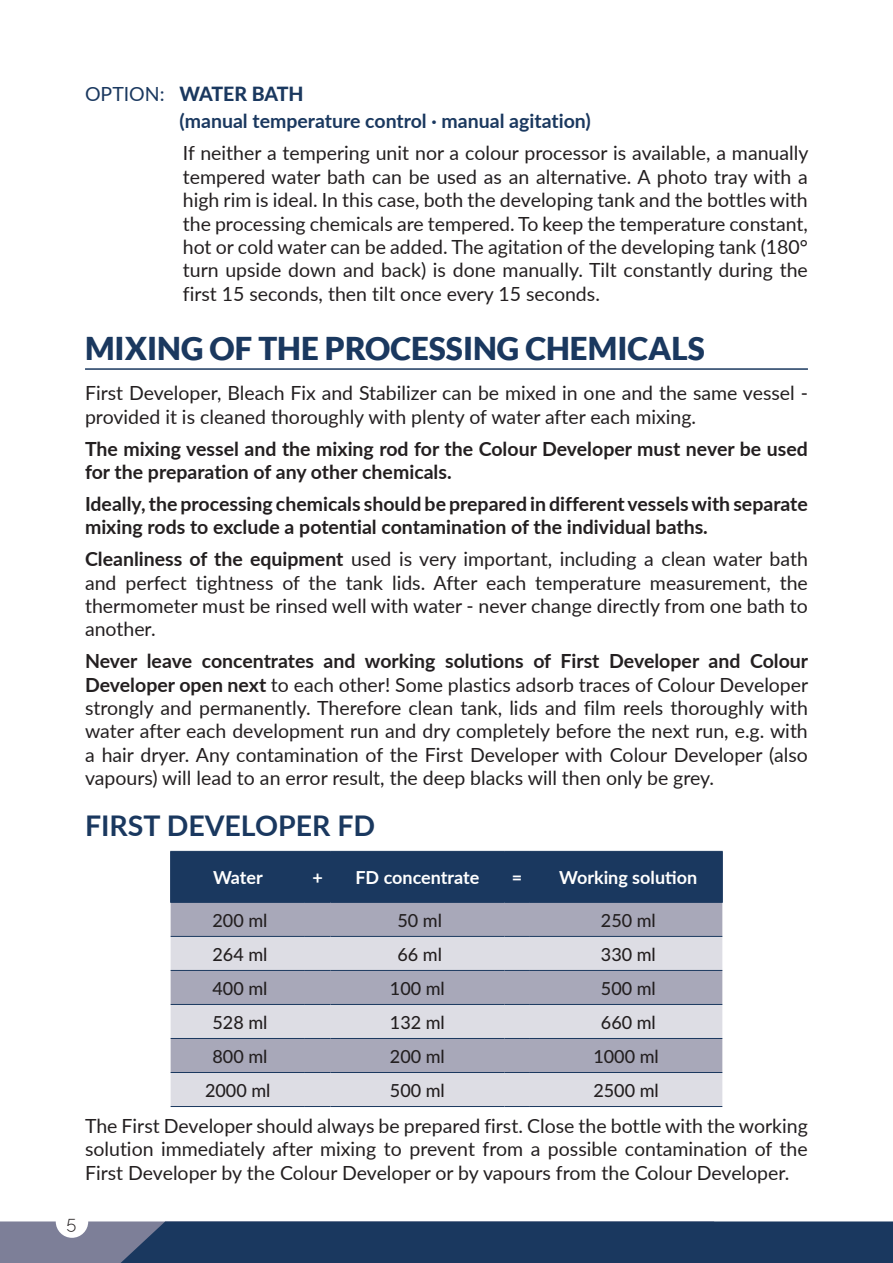
<style>
.page{position:relative;width:893px;height:1263px;background:#fff}
.page>*{position:absolute;margin:0;border:0;box-sizing:border-box;transform-origin:0 0}
.B_head{font:900 31.5px "Lato";color:#1a385f}
.B_head_2{font:700 28.5px "Lato";color:#1a385f}
.body_text{font:19.5px/23.4px "Lato";color:#231f20;text-align:justify}
.body_text-2{font:700 19.5px/23.4px "Lato";color:#231f20}
.body_text-3{font:700 19.5px "Lato";color:#1a385f}
.body_text-4{font:800 19.5px "Lato";letter-spacing:-.01em;color:#1a385f}
.Tb_body{font:500 18px "Lato";color:#231f20}
.Tb_head{font:700 18px "Lato";color:#fff}
.t1{font:300 18px "Raleway";color:#231f20}
.s1{font-weight:400}
.s2{font-weight:700}
</style>
<div class="page">
<hr style="left:85px;top:368px;width:723px;height:2px;background:#1a385f">
<div style="left:171px;top:903px;width:551px;height:33px;background:#a8a8b9"></div>
<svg style="left:171px;top:937px;width:551px;height:169px;background:#c7c7d2"></svg>
<hr style="left:170px;top:851px;width:135px;height:1px;background:#1a385f">
<hr style="left:170px;top:852px;width:1px;height:50px;background:#1a385f">
<hr style="left:530px;top:851px;width:193px;height:1px;background:#1a385f">
<hr style="left:722px;top:852px;width:1px;height:50px;background:#1a385f">
<hr style="left:170px;top:902px;width:135px;height:1px;background:#1a385f">
<div style="left:171px;top:851px;width:551px;height:52px;background:#1a385f"></div>
<hr style="left:530px;top:902px;width:193px;height:1px;background:#1a385f">
<hr style="left:171px;top:936px;width:134px;height:1px;background:#1a385f">
<svg style="left:305px;top:936px;width:25px;height:1px"></svg>
<hr style="left:330px;top:936px;width:174px;height:1px;background:#1a385f">
<svg style="left:504px;top:936px;width:26px;height:1px"></svg>
<hr style="left:530px;top:936px;width:192px;height:1px;background:#1a385f">
<hr style="left:171px;top:970px;width:134px;height:1px;background:#1a385f">
<svg style="left:305px;top:970px;width:25px;height:1px"></svg>
<hr style="left:330px;top:970px;width:174px;height:1px;background:#1a385f">
<svg style="left:504px;top:970px;width:26px;height:1px"></svg>
<hr style="left:530px;top:970px;width:192px;height:1px;background:#1a385f">
<hr style="left:171px;top:1004px;width:134px;height:1px;background:#1a385f">
<svg style="left:305px;top:1004px;width:25px;height:1px"></svg>
<hr style="left:330px;top:1004px;width:174px;height:1px;background:#1a385f">
<svg style="left:504px;top:1004px;width:26px;height:1px"></svg>
<hr style="left:530px;top:1004px;width:192px;height:1px;background:#1a385f">
<hr style="left:171px;top:1038px;width:134px;height:1px;background:#1a385f">
<svg style="left:305px;top:1038px;width:25px;height:1px"></svg>
<hr style="left:330px;top:1038px;width:174px;height:1px;background:#1a385f">
<svg style="left:504px;top:1038px;width:26px;height:1px"></svg>
<hr style="left:530px;top:1038px;width:192px;height:1px;background:#1a385f">
<hr style="left:171px;top:1072px;width:134px;height:1px;background:#1a385f">
<svg style="left:305px;top:1072px;width:25px;height:1px"></svg>
<hr style="left:330px;top:1072px;width:174px;height:1px;background:#1a385f">
<svg style="left:504px;top:1072px;width:26px;height:1px"></svg>
<hr style="left:530px;top:1072px;width:192px;height:1px;background:#1a385f">
<hr style="left:171px;top:1106px;width:134px;height:1px;background:#1a385f">
<svg style="left:305px;top:1106px;width:25px;height:1px"></svg>
<hr style="left:330px;top:1106px;width:174px;height:1px;background:#1a385f">
<svg style="left:504px;top:1106px;width:26px;height:1px"></svg>
<hr style="left:530px;top:1106px;width:192px;height:1px;background:#1a385f">
<svg style="left:0;top:1221px;width:893px;height:42px;background:#2a4468"></svg>
<div style="left:56px;top:1205px;width:32px;height:33px;background:#fff;border-radius:50%"></div>
<p class="body_text-4" style="left:85px;top:79px;width:220px"><span class="s1">OPTION:</span> WATER BATH</p>
<p class="body_text-3" style="left:180px;top:107px;width:413px">(manual temperature control ∙ manual agitation)</p>
<p class="body_text" style="left:183px;top:141px;width:627px">If neither a tempering unit nor a colour processor is available, a manually tempered water bath can be used as an alternative. A photo tray with a high rim is ideal. In this case, both the developing tank and the bottles with the processing chemicals are tempered. To keep the temperature constant, hot or cold water can be added. The agitation of the developing tank (180° turn upside down and back) is done manually. Tilt constantly during the first 15 seconds, then tilt once every 15 seconds.</p>
<p class="B_head" style="left:85px;top:330px;width:621px">MIXING OF THE PROCESSING CHEMICALS</p>
<p class="body_text" style="left:85px;top:381px;width:724px">First Developer, Bleach Fix and Stabilizer can be mixed in one and the same vessel - provided it is cleaned thoroughly with plenty of water after each mixing.</p>
<p class="body_text-2" style="left:85px;top:436px;width:724px">The mixing vessel and the mixing rod for the Colour Developer must never be used for the preparation of any other chemicals.</p>
<p class="body_text-2" style="left:85px;top:491px;width:724px">Ideally, the processing chemicals should be prepared in different vessels with separate mixing rods to exclude a potential contamination of the individual baths.</p>
<p class="body_text" style="left:85px;top:546px;width:724px"><span class="s2">Cleanliness of the equipment</span> used is very important, including a clean water bath and perfect tightness of the tank lids. After each temperature measurement, the thermometer must be rinsed well with water - never change directly from one bath to another.</p>
<p class="body_text" style="left:85px;top:649px;width:725px"><span class="s2">Never leave concentrates and working solutions of First Developer and Colour Developer open next</span> to each other! Some plastics adsorb traces of Colour Developer strongly and permanently. Therefore clean tank, lids and film reels thoroughly with water after each development run and dry completely before the next run, e.g. with a hair dryer. Any contamination of the First Developer with Colour Developer (also vapours) will lead to an error result, the deep blacks will then only be grey.</p>
<p class="B_head_2" style="left:85px;top:805px;width:292px">FIRST DEVELOPER FD</p>
<p class="Tb_head" style="left:213px;top:864px;width:51px">Water</p>
<p class="Tb_head" style="left:312px;top:864px;width:12px">+</p>
<p class="Tb_head" style="left:355px;top:864px;width:125px">FD concentrate</p>
<p class="Tb_head" style="left:512px;top:864px;width:12px">=</p>
<p class="Tb_head" style="left:559px;top:864px;width:139px">Working solution</p>
<p class="Tb_body" style="left:213px;top:907px;width:57px">200 ml</p>
<p class="Tb_body" style="left:397px;top:907px;width:46px">50 ml</p>
<p class="Tb_body" style="left:601px;top:907px;width:57px">250 ml</p>
<p class="Tb_body" style="left:213px;top:941px;width:57px">264 ml</p>
<p class="Tb_body" style="left:397px;top:941px;width:46px">66 ml</p>
<p class="Tb_body" style="left:601px;top:941px;width:57px">330 ml</p>
<p class="Tb_body" style="left:213px;top:975px;width:57px">400 ml</p>
<p class="Tb_body" style="left:390px;top:975px;width:57px">100 ml</p>
<p class="Tb_body" style="left:601px;top:975px;width:57px">500 ml</p>
<p class="Tb_body" style="left:213px;top:1009px;width:57px">528 ml</p>
<p class="Tb_body" style="left:390px;top:1009px;width:57px">132 ml</p>
<p class="Tb_body" style="left:601px;top:1009px;width:57px">660 ml</p>
<p class="Tb_body" style="left:213px;top:1043px;width:57px">800 ml</p>
<p class="Tb_body" style="left:390px;top:1043px;width:57px">200 ml</p>
<p class="Tb_body" style="left:593px;top:1043px;width:67px">1000 ml</p>
<p class="Tb_body" style="left:205px;top:1077px;width:67px">2000 ml</p>
<p class="Tb_body" style="left:390px;top:1077px;width:57px">500 ml</p>
<p class="Tb_body" style="left:593px;top:1077px;width:67px">2500 ml</p>
<p class="body_text" style="left:85px;top:1113px;width:724px">The First Developer should always be prepared first. Close the bottle with the working solution immediately after mixing to prevent from a possible contamination of the First Developer by the Colour Developer or by vapours from the Colour Developer.</p>
<p class="t1" style="left:67px;top:1212px;width:11px">5</p>
</div>
